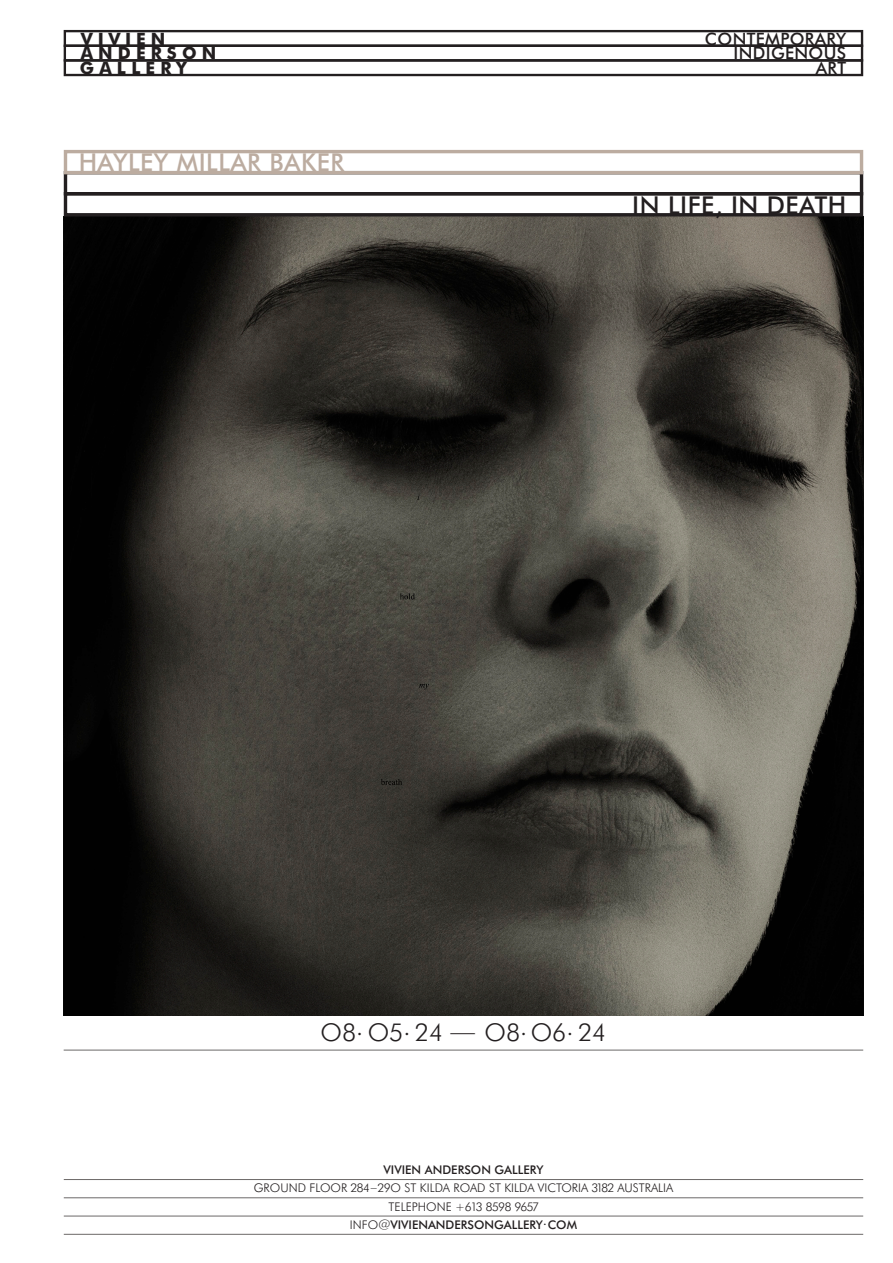
<style>
.page{position:relative;width:893px;height:1263px;background:#fff}
.page>*{position:absolute;margin:0;border:0;box-sizing:border-box;transform-origin:0 0}
.EXHIBITION_HEADING{font:500 24.75px "Futura BT";letter-spacing:.02em;color:#bcaca0}
.EXHIBITION_HEADING-2{font:500 24.75px "Futura BT";letter-spacing:.02em;color:#231f20}
.t1{font:300 24.6px "Futura BT";color:#231f20}
.t2{font:500 17.1px "Futura BT";letter-spacing:.02em;color:#231f20}
.t3{font:800 17.1px "Futura BT";letter-spacing:.3em;color:#231f20}
.t4{font:300 12px "Futura BT";color:#231f20}
.t5{font:500 12px "Futura BT";color:#231f20}
.s1{font-weight:300}
</style>
<div class="page">
<img style="left:64px;top:216px;width:799px;height:800px">
<hr style="left:64px;top:1179px;width:799px;height:1px;background:#6c6968">
<hr style="left:64px;top:1197px;width:799px;height:1px;background:#6c6968">
<hr style="left:64px;top:1216px;width:799px;height:1px;background:#6c6968">
<hr style="left:64px;top:1234px;width:799px;height:1px;background:#6c6968">
<div style="left:64px;top:30px;width:799px;height:17px;border:2px solid #231f20"></div>
<div style="left:64px;top:45px;width:799px;height:17px;border:2px solid #231f20"></div>
<div style="left:64px;top:59px;width:799px;height:17px;border:2px solid #231f20"></div>
<hr style="left:64px;top:1050px;width:799px;height:1px;background:#6c6968">
<div style="left:64px;top:192px;width:799px;height:24px;border:3px solid #231f20"></div>
<div style="left:64px;top:171px;width:799px;height:24px;border:3px solid #231f20"></div>
<div style="left:64px;top:150px;width:799px;height:24px;border:3px solid #bcaca0"></div>
<p class="t3" style="left:81px;top:26px;width:86px">VIVIEN</p>
<p class="t2" style="left:705px;top:26px;width:143px">CONTEMPORARY</p>
<p class="t3" style="left:80px;top:56px;width:108px">GALLERY</p>
<p class="t2" style="left:816px;top:56px;width:32px">ART</p>
<p class="t3" style="left:81px;top:41px;width:137px">ANDERSON</p>
<p class="t2" style="left:733px;top:41px;width:114px">INDIGENOUS</p>
<p class="EXHIBITION_HEADING" style="left:79px;top:145px;width:267px">HAYLEY MILLAR BAKER</p>
<p class="EXHIBITION_HEADING-2" style="left:632px;top:188px;width:215px">IN LIFE, IN DEATH</p>
<p class="t1" style="left:321px;top:1016px;width:287px">O8. O5. 24 — O8.O6. 24</p>
<p class="t5" style="left:383px;top:1161px;width:161px">VIVIEN ANDERSON GALLERY</p>
<p class="t4" style="left:254px;top:1180px;width:421px">GROUND FLOOR 284–29O ST KILDA ROAD ST KILDA VICTORIA 3182 AUSTRALIA</p>
<p class="t4" style="left:389px;top:1198px;width:151px">TELEPHONE +613 8598 9657</p>
<p class="t5" style="left:350px;top:1216px;width:229px"><span class="s1">INFO@</span>VIVIENANDERSONGALLERY.COM</p>
</div>
